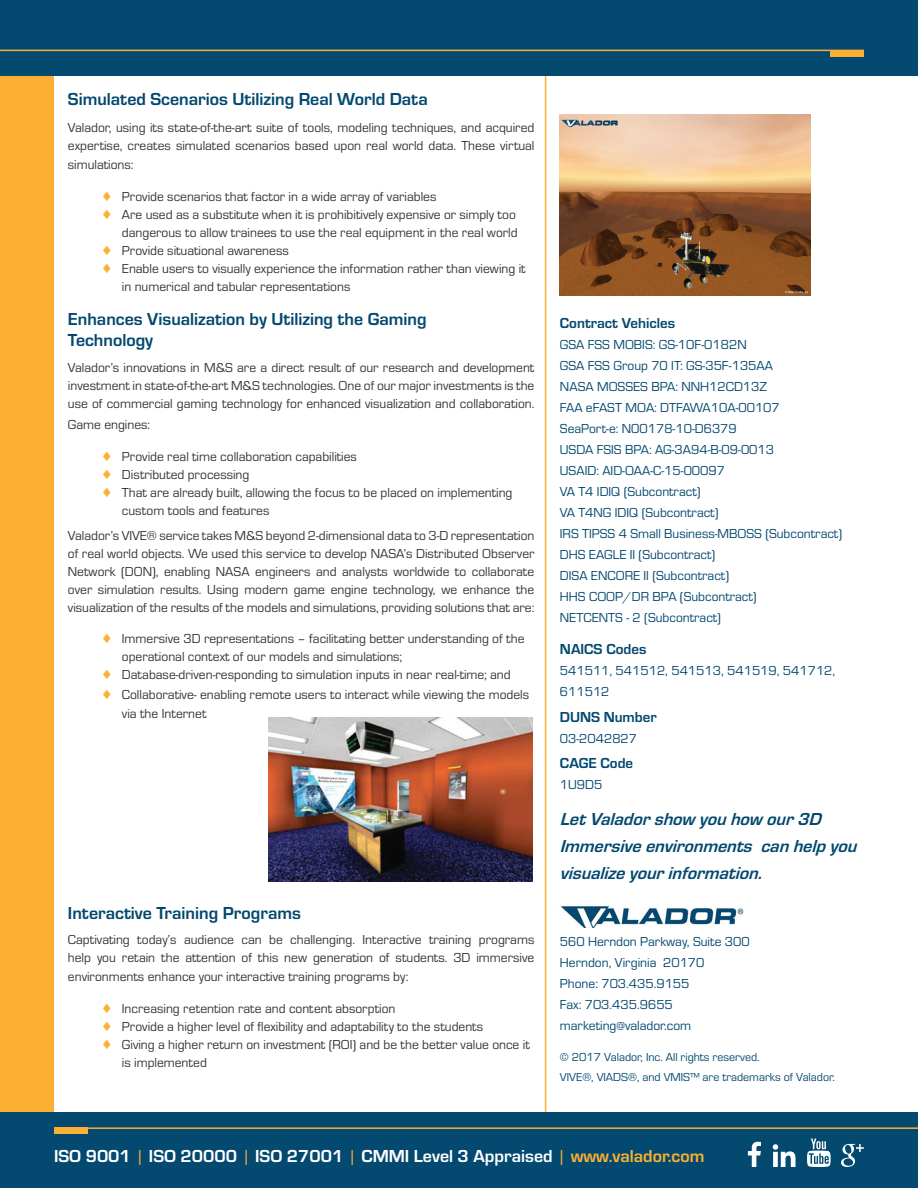
<style>
.page{position:relative;width:918px;height:1188px;background:#fff}
.page>*{position:absolute;margin:0;border:0;box-sizing:border-box;transform-origin:0 0}
.t1{font:700 18px/21px "Eurostile";color:#03486f}
.t2{font:italic 700 18px/27px "Eurostile";color:#03486f}
.t3{font:700 18px "Eurostile";color:#fff}
.t4{font:700 15px "Eurostile";color:#03486f}
.t5{font:13.5px/18px "Eurostile";color:#343334}
.t6{font:13.5px/21px "Eurostile";color:#03486f}
.t7{font:12px/19.5px "Eurostile";color:#03486f}
.s1{color:#fbb033}
.s2{font-weight:400;color:#fbb033}
.s3{color:#fbb031}
</style>
<div class="page">
<div style="left:0;top:46px;width:54px;height:1079px;background:#fbb033"></div>
<hr style="left:545px;top:68px;width:1px;height:1056px;background:#fbb033">
<div style="left:0;top:0;width:918px;height:76px;background:#034970"></div>
<hr style="left:0;top:50px;width:864px;height:1px;background:#fbb033">
<div style="left:830px;top:50px;width:34px;height:7px;background:#fbb033"></div>
<img style="left:560px;top:115px;width:250px;height:181px">
<div style="left:0;top:1112px;width:918px;height:76px;background:#034970"></div>
<hr style="left:54px;top:1127px;width:864px;height:2px;background:#fbb033">
<div style="left:54px;top:1127px;width:34px;height:7px;background:#fbb033"></div>
<img style="left:560px;top:906px;width:184px;height:22px">
<svg style="left:748px;top:1142px;width:13px;height:25px"></svg>
<svg style="left:773px;top:1144px;width:23px;height:23px"></svg>
<svg style="left:807px;top:1139px;width:24px;height:28px"></svg>
<svg style="left:841px;top:1144px;width:23px;height:23px"></svg>
<img style="left:268px;top:718px;width:265px;height:163px">
<h1 class="t1" style="left:68px;top:89px;width:361px">Simulated Scenarios Utilizing Real World Data</h1>
<p class="t5" style="left:68px;top:118px;width:468px">Valador, using its state-of-the-art suite of tools, modeling techniques, and acquired expertise, creates simulated scenarios based upon real world data. These virtual</p>
<p class="t5" style="left:68px;top:156px;width:67px">simulations:</p>
<p class="t5" style="left:102px;top:187px;width:336px"><span class="s1">♦</span> Provide scenarios that factor in a wide array of variables</p>
<p class="t5" style="left:102px;top:205px;width:416px"><span class="s1">♦</span> Are used as a substitute when it is prohibitively expensive or simply too</p>
<p class="t5" style="left:122px;top:223px;width:397px">dangerous to allow trainees to use the real equipment in the real world</p>
<p class="t5" style="left:102px;top:241px;width:189px"><span class="s1">♦</span> Provide situational awareness</p>
<p class="t5" style="left:102px;top:259px;width:425px"><span class="s1">♦</span> Enable users to visually experience the information rather than viewing it</p>
<p class="t5" style="left:122px;top:277px;width:230px">in numerical and tabular representations</p>
<h1 class="t1" style="left:68px;top:309px;width:360px">Enhances Visualization by Utilizing the Gaming<br>Technology</h1>
<p class="t5" style="left:68px;top:359px;width:468px;text-align:justify">Valador’s innovations in M&amp;S are a direct result of our research and development investment in state-of-the-art M&amp;S technologies. One of our major investments is the use of commercial gaming technology for enhanced visualization and collaboration.</p>
<p class="t5" style="left:68px;top:416px;width:84px">Game engines:</p>
<p class="t5" style="left:102px;top:448px;width:257px"><span class="s1">♦</span> Provide real time collaboration capabilities</p>
<p class="t5" style="left:102px;top:466px;width:149px"><span class="s1">♦</span> Distributed processing</p>
<p class="t5" style="left:102px;top:484px;width:412px"><span class="s1">♦</span> That are already built, allowing the focus to be placed on implementing</p>
<p class="t5" style="left:122px;top:502px;width:149px">custom tools and features</p>
<p class="t5" style="left:68px;top:526px;width:468px;text-align:justify">Valador’s VIVE® service takes M&amp;S beyond 2-dimensional data to 3-D representation of real world objects. We used this service to develop NASA’s Distributed Observer Network (DON), enabling NASA engineers and analysts worldwide to collaborate over simulation results. Using modern game engine technology, we enhance the visualization of the results of the models and simulations, providing solutions that are:</p>
<p class="t5" style="left:102px;top:630px;width:424px"><span class="s1">♦</span> Immersive 3D representations – facilitating better understanding of the</p>
<p class="t5" style="left:122px;top:648px;width:282px">operational context of our models and simulations;</p>
<p class="t5" style="left:102px;top:666px;width:411px"><span class="s1">♦</span> Database-driven-responding to simulation inputs in near real-time; and</p>
<p class="t5" style="left:122px;top:685px;width:409px;line-height:19.5px;text-indent:-20px"><span class="s1">♦</span> Collaborative- enabling remote users to interact while viewing the models via the Internet</p>
<h1 class="t1" style="left:68px;top:903px;width:235px">Interactive Training Programs</h1>
<p class="t5" style="left:68px;top:931px;width:468px">Captivating today’s audience can be challenging. Interactive training programs help you retain the attention of this new generation of students. 3D immersive</p>
<p class="t5" style="left:68px;top:968px;width:342px">environments enhance your interactive training programs by:</p>
<p class="t5" style="left:102px;top:1000px;width:295px"><span class="s1">♦</span> Increasing retention rate and content absorption</p>
<p class="t5" style="left:102px;top:1018px;width:383px"><span class="s1">♦</span> Provide a higher level of flexibility and adaptability to the students</p>
<p class="t5" style="left:102px;top:1036px;width:430px"><span class="s1">♦</span> Giving a higher return on investment (ROI) and be the better value once it</p>
<p class="t5" style="left:122px;top:1054px;width:86px">is implemented</p>
<p class="t4" style="left:560px;top:315px;width:117px">Contract Vehicles</p>
<p class="t6" style="left:560px;top:335px;width:284px">GSA FSS MOBIS: GS-10F-0182N<br>GSA FSS Group 70 IT: GS-35F-135AA<br>NASA MOSSES BPA: NNH12CD13Z<br>FAA eFAST MOA: DTFAWA10A-00107<br>SeaPort-e: N00178-10-D6379<br>USDA FSIS BPA: AG-3A94-B-09-0013<br>USAID: AID-OAA-C-15-00097<br>VA T4 IDIQ (Subcontract)<br>VA T4NG IDIQ (Subcontract)<br>IRS TIPSS 4 Small Business-MBOSS (Subcontract)<br>DHS EAGLE II (Subcontract)<br>DISA ENCORE II (Subcontract)<br>HHS COOP/DR BPA (Subcontract)<br>NETCENTS - 2 (Subcontract)</p>
<p class="t4" style="left:560px;top:641px;width:88px">NAICS Codes</p>
<p class="t6" style="left:560px;top:661px;width:277px">541511, 541512, 541513, 541519, 541712,<br>611512</p>
<p class="t4" style="left:560px;top:709px;width:98px">DUNS Number</p>
<p class="t6" style="left:560px;top:728px;width:79px">03-2042827</p>
<p class="t4" style="left:560px;top:755px;width:75px">CAGE Code</p>
<p class="t6" style="left:560px;top:775px;width:44px">1U9D5</p>
<h1 class="t2" style="left:560px;top:806px;width:303px">LetValadorshow youhow our3D<br>Immersiveenvironments canhelpyou visualizeyourinformation.</h1>
<p class="t6" style="left:560px;top:931px;width:191px">560 Herndon Parkway, Suite 300<br>Herndon, Virginia 20170<br>Phone: 703.435.9155<br>Fax: 703.435.9655 marketing@valador.com</p>
<p class="t7" style="left:560px;top:1048px;width:276px">© 2017 Valador, Inc. All rights reserved.<br>VIVE®, VIADS®, and VMIS™ are trademarks of Valador.</p>
<h1 class="t3" style="left:54px;top:1146px;width:652px">ISO 9001 <span class="s2">|</span> ISO 20000 <span class="s2">|</span> ISO 27001 <span class="s2">|</span> CMMI Level 3 Appraised <span class="s2">|</span> <span class="s3">www.valador.com</span></h1>
</div>
